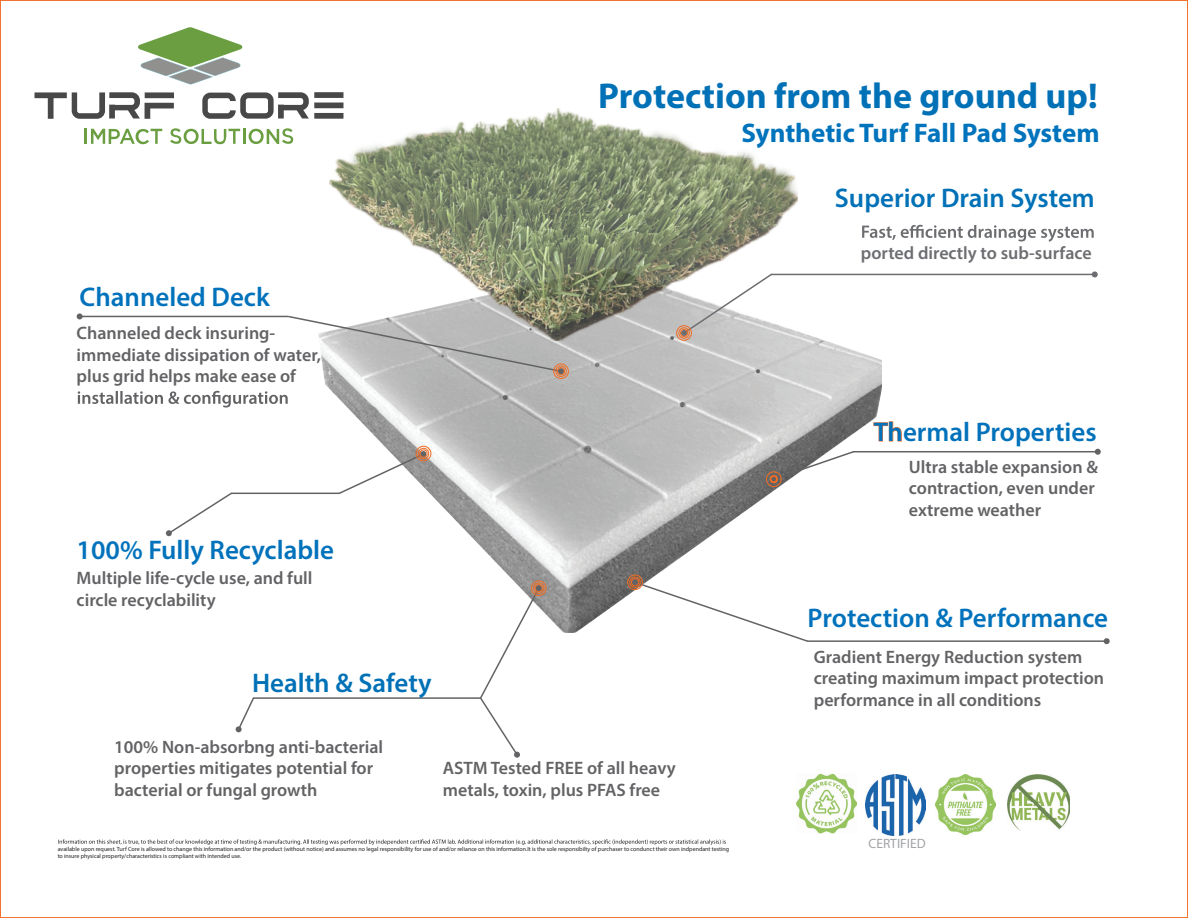
<style>
.page{position:relative;width:1188px;height:918px;background:#fff}
.page>*{position:absolute;margin:0;border:0;box-sizing:border-box;transform-origin:0 0}
.t1{font:700 36px "Myriad Pro";color:#0071b7}
.t2{font:600 27px "Myriad Pro";color:#0072bc}
.t3{font:700 27px "Myriad Pro";color:#0073bd}
.t4{font:600 27px "Myriad Pro";color:#0071b7}
.t5{font:600 27px "Myriad Pro";color:#0071ba}
.t6{font:600 27px "Myriad Pro";color:#0071b6}
.t7{font:600 18px/21.6px "Myriad Pro";color:#636366}
.t8{font:600 18px "Myriad Pro";color:#6c6d70}
.t9{font:13.5px "Myriad Pro";color:#a1a3a6}
.t10{font:6px/7.2px "Myriad Pro";color:#231f20}
</style>
<div class="page">
<img style="left:319px;top:273px;width:563px;height:360px">
<img style="left:329px;top:109px;width:468px;height:232px">
<svg style="left:34px;top:92px;width:140px;height:27px"></svg>
<svg style="left:202px;top:92px;width:141px;height:27px"></svg>
<svg style="left:138px;top:27px;width:105px;height:57px"></svg>
<svg style="left:85px;top:129px;width:77px;height:15px"></svg>
<svg style="left:170px;top:128px;width:123px;height:16px"></svg>
<svg style="left:681px;top:272px;width:93px;height:64px"></svg>
<hr style="left:771px;top:274px;width:324px;height:1px;background:#6c6d70">
<svg style="left:1092px;top:271px;width:6px;height:6px"></svg>
<svg style="left:286px;top:315px;width:278px;height:59px"></svg>
<hr style="left:80px;top:316px;width:208px;height:1px;background:#636366">
<svg style="left:77px;top:313px;width:6px;height:6px"></svg>
<hr style="left:231px;top:493px;width:109px;height:1px;background:#636366">
<svg style="left:337px;top:452px;width:88px;height:43px"></svg>
<div style="left:420px;top:451px;width:7px;height:6px;background:#636366;border-radius:3px"></div>
<svg style="left:166px;top:492px;width:68px;height:44px"></svg>
<svg style="left:862px;top:225px;width:232px;height:17px"></svg>
<svg style="left:78px;top:391px;width:210px;height:17px"></svg>
<svg style="left:632px;top:579px;width:178px;height:63px"></svg>
<hr style="left:807px;top:640px;width:300px;height:2px;background:#636366">
<svg style="left:1104px;top:638px;width:6px;height:6px"></svg>
<hr style="left:253px;top:697px;width:228px;height:2px;background:#636366">
<svg style="left:236px;top:697px;width:20px;height:35px"></svg>
<svg style="left:478px;top:585px;width:64px;height:173px"></svg>
<svg style="left:772px;top:450px;width:84px;height:31px"></svg>
<svg style="left:770px;top:475px;width:7px;height:8px"></svg>
<div style="left:770px;top:475px;width:8px;height:8px;border:1px solid #f26c21;border-radius:50%"></div>
<svg style="left:873px;top:421px;width:29px;height:21px"></svg>
<hr style="left:853px;top:451px;width:245px;height:1px;background:#636366">
<svg style="left:1095px;top:449px;width:6px;height:6px"></svg>
<img style="left:865px;top:775px;width:61px;height:60px">
<img style="left:796px;top:774px;width:61px;height:60px">
<img style="left:936px;top:775px;width:59px;height:59px">
<img style="left:1008px;top:774px;width:61px;height:57px">
<div style="left:680px;top:329px;width:8px;height:8px;border:1px solid #f26c21;border-radius:50%"></div>
<div style="left:557px;top:367px;width:8px;height:8px;border:1px solid #f26c21;border-radius:50%"></div>
<div style="left:420px;top:450px;width:8px;height:8px;border:1px solid #f26c21;border-radius:50%"></div>
<div style="left:535px;top:584px;width:8px;height:8px;border:1px solid #f26c21;border-radius:50%"></div>
<div style="left:631px;top:578px;width:8px;height:8px;border:1px solid #f26c21;border-radius:50%"></div>
<div style="left:630px;top:577px;width:10px;height:11px;border:1px solid #f26c21;border-radius:50%"></div>
<div style="left:533px;top:583px;width:11px;height:11px;border:1px solid #f26c21;border-radius:50%"></div>
<div style="left:418px;top:448px;width:11px;height:11px;border:1px solid #f26c21;border-radius:50%"></div>
<div style="left:556px;top:366px;width:10px;height:11px;border:1px solid #f26c21;border-radius:50%"></div>
<div style="left:679px;top:328px;width:10px;height:10px;border:1px solid #f26c21;border-radius:50%"></div>
<div style="left:677px;top:325px;width:15px;height:16px;border:1px solid #f26c21;border-radius:50%"></div>
<div style="left:766px;top:472px;width:15px;height:15px;border:1px solid #f26c21;border-radius:50%"></div>
<div style="left:553px;top:364px;width:16px;height:15px;border:1px solid #f26c21;border-radius:50%"></div>
<div style="left:416px;top:446px;width:15px;height:15px;border:1px solid #f26c21;border-radius:50%"></div>
<div style="left:531px;top:581px;width:15px;height:15px;border:1px solid #f26c21;border-radius:50%"></div>
<div style="left:627px;top:575px;width:16px;height:15px;border:1px solid #f26c21;border-radius:50%"></div>
<svg style="left:58px;top:839px;width:668px;height:6px"></svg>
<h1 class="t1" style="left:598px;top:72px;width:501px">Protection from the ground up!</h1>
<h2 class="t3" style="left:741px;top:115px;width:360px">Synthetic Turf Fall Pad System</h2>
<h2 class="t4" style="left:835px;top:181px;width:261px">Superior Drain System</h2>
<h2 class="t2" style="left:80px;top:280px;width:192px">Channeled Deck</h2>
<p class="t7" style="left:77px;top:322px;width:246px">Channeled deck insuring&shy;immediate dissipation of water, plus grid helps make ease of</p>
<h2 class="t2" style="left:77px;top:533px;width:259px">100% Fully Recyclable</h2>
<p class="t7" style="left:77px;top:567px;width:237px">Multiple life-cycle use, and full circle recyclability</p>
<h2 class="t6" style="left:252px;top:666px;width:181px">Health &amp; Safety</h2>
<p class="t7" style="left:114px;top:735px;width:270px">100% Non-absorbng anti-bacterial properties mitigates potential for bacterial or fungal growth</p>
<p class="t7" style="left:443px;top:757px;width:235px">ASTM Tested FREE of all heavy metals, toxin, plus PFAS free</p>
<p class="t10" style="left:58px;top:845px;width:673px">available upon request. Turf Core is allowed to change this information and/or the product (without notice) and assumes no legal responsibility for use of and/or reliance on this information.It is the sole responsibilty of purchaser to condunct their own indpendant testing to insure physical property/characteristics is compliant with intended use.</p>
<p class="t8" style="left:861px;top:242px;width:232px">ported directly to sub-surface</p>
<h2 class="t5" style="left:874px;top:415px;width:224px">Thermal Properties</h2>
<p class="t7" style="left:909px;top:455px;width:191px">Ultra stable expansion &amp; contraction, even under extreme weather</p>
<h2 class="t2" style="left:808px;top:600px;width:302px">Protection &amp; Performance</h2>
<p class="t7" style="left:814px;top:645px;width:292px">Gradient Energy Reduction system creating maximum impact protection performance in all conditions</p>
<p class="t9" style="left:869px;top:836px;width:59px">CERTIFIED</p>
</div>
